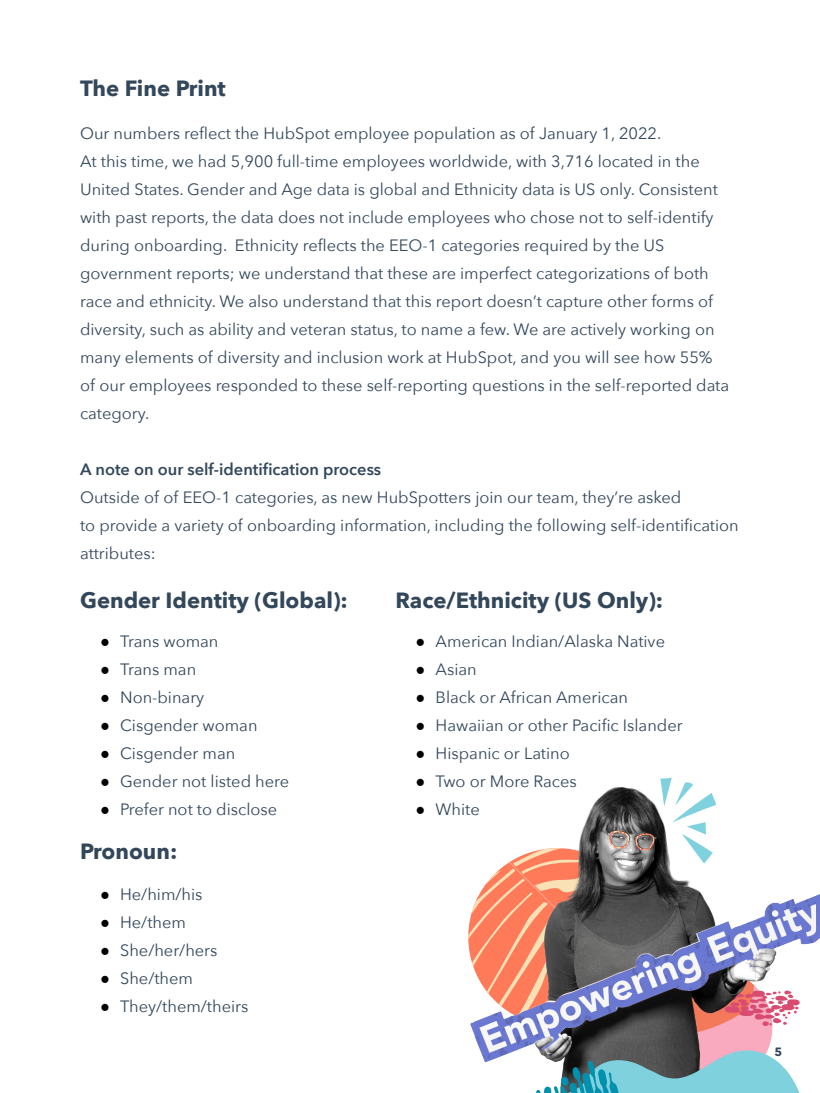
<style>
.page{position:relative;width:820px;height:1093px;background:#fff}
.page>*{position:absolute;margin:0;border:0;box-sizing:border-box;transform-origin:0 0}
.t1{font:700 22px "Avenir Next";color:#33475b}
.t2{font:16.4px/28px "Avenir Next";color:#33475b}
.t3{font:600 16.4px "Avenir Next";color:#33475b}
.t4{font:700 12px "Avenir Next";color:#33475b}
.s1{font-family:"Helvetica";color:#000}
</style>
<div class="page">
<img style="left:470px;top:790px;width:349px;height:273px">
<svg style="left:534px;top:1050px;width:271px;height:43px;background:#7faeb7"></svg>
<svg style="left:608px;top:777px;width:107px;height:86px"></svg>
<h1 class="t1" style="left:80px;top:70px;width:147px">The Fine Print</h1>
<p class="t2" style="left:80px;top:118px;width:650px">Our numbers reflect the HubSpot employee population as of January 1, 2022.<br>At this time, we had 5,900 full-time employees worldwide, with 3,716 located in the United States. Gender and Age data is global and Ethnicity data is US only. Consistent with past reports, the data does not include employees who chose not to self-identify during onboarding. Ethnicity reflects the EEO-1 categories required by the US government reports; we understand that these are imperfect categorizations of both race and ethnicity. We also understand that this report doesn’t capture other forms of diversity, such as ability and veteran status, to name a few. We are actively working on many elements of diversity and inclusion work at HubSpot, and you will see how 55% of our employees responded to these self-reporting questions in the self-reported data category.</p>
<p class="t3" style="left:80px;top:455px;width:302px">A note on our self-identification process</p>
<p class="t2" style="left:80px;top:482px;width:660px">Outside of of EEO-1 categories, as new HubSpotters join our team, they’re asked<br>to provide a variety of onboarding information, including the following self-identification attributes:</p>
<h1 class="t1" style="left:80px;top:581px;width:269px">Gender Identity (Global):</h1>
<h1 class="t1" style="left:395px;top:581px;width:269px">Race/Ethnicity (US Only):</h1>
<p class="t2" style="left:415px;top:626px;width:251px"><span class="s1">●</span> American Indian/Alaska Native</p>
<p class="t2" style="left:415px;top:654px;width:63px"><span class="s1">●</span> Asian</p>
<p class="t2" style="left:415px;top:682px;width:214px"><span class="s1">●</span> Black or African American</p>
<p class="t2" style="left:415px;top:710px;width:268px"><span class="s1">●</span> Hawaiian or other Pacific Islander</p>
<p class="t2" style="left:415px;top:738px;width:156px"><span class="s1">●</span> Hispanic or Latino</p>
<p class="t2" style="left:415px;top:766px;width:163px"><span class="s1">●</span> Two or More Races</p>
<p class="t2" style="left:415px;top:794px;width:66px"><span class="s1">●</span> White</p>
<p class="t2" style="left:100px;top:626px;width:120px"><span class="s1">●</span> Trans woman</p>
<p class="t2" style="left:100px;top:654px;width:98px"><span class="s1">●</span> Trans man</p>
<p class="t2" style="left:100px;top:682px;width:106px"><span class="s1">●</span> Non-binary</p>
<p class="t2" style="left:100px;top:710px;width:159px"><span class="s1">●</span> Cisgender woman</p>
<p class="t2" style="left:100px;top:738px;width:137px"><span class="s1">●</span> Cisgender man</p>
<p class="t2" style="left:100px;top:766px;width:190px"><span class="s1">●</span> Gender not listed here</p>
<p class="t2" style="left:100px;top:794px;width:178px"><span class="s1">●</span> Prefer not to disclose</p>
<h1 class="t1" style="left:80px;top:832px;width:99px">Pronoun:</h1>
<p class="t2" style="left:100px;top:880px;width:104px"><span class="s1">●</span> He/him/his</p>
<p class="t2" style="left:100px;top:908px;width:87px"><span class="s1">●</span> He/them</p>
<p class="t2" style="left:100px;top:936px;width:119px"><span class="s1">●</span> She/her/hers</p>
<p class="t2" style="left:100px;top:964px;width:94px"><span class="s1">●</span> She/them</p>
<p class="t2" style="left:100px;top:992px;width:150px"><span class="s1">●</span> They/them/theirs</p>
<p class="t4" style="left:774px;top:1042px;width:9px">5</p>
</div>
